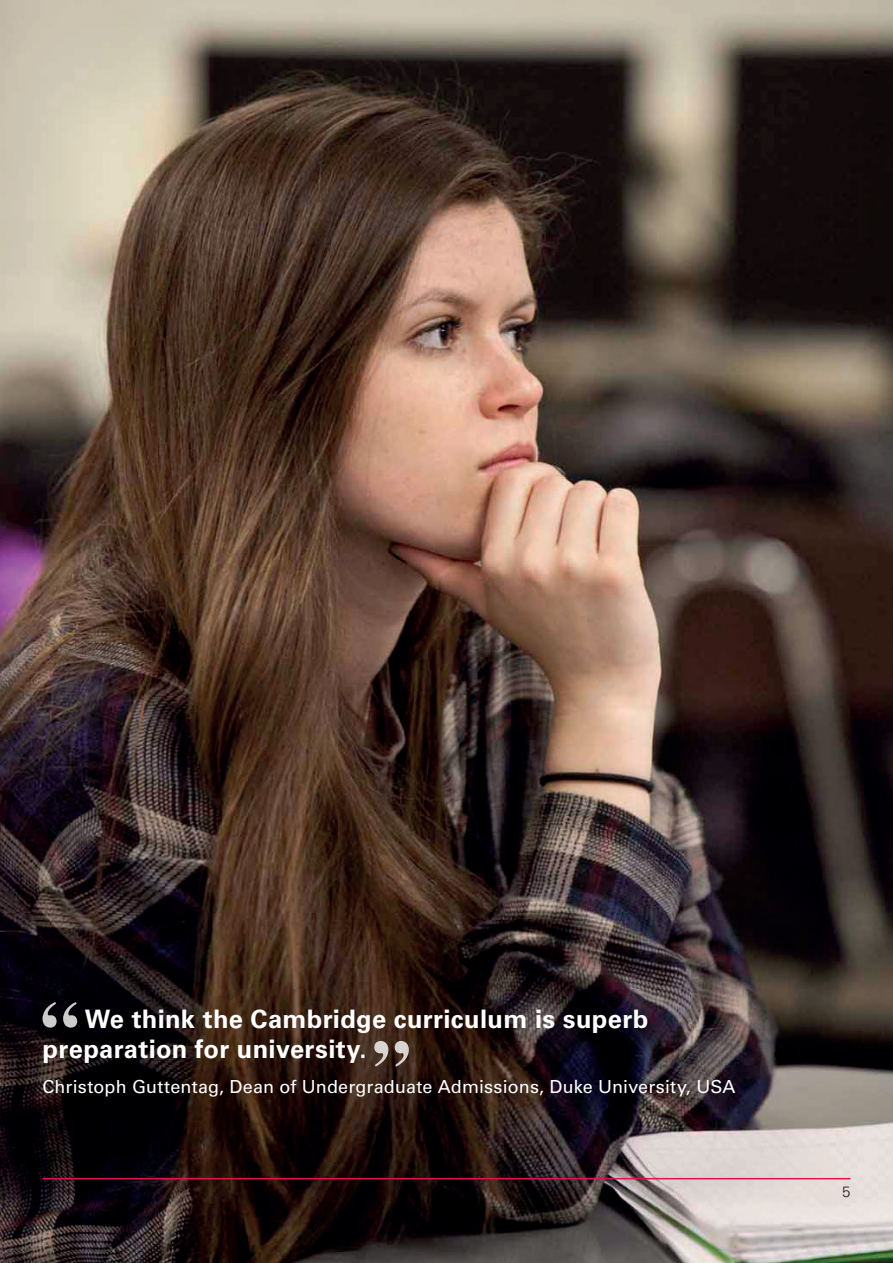
<style>
.page{position:relative;width:893px;height:1263px;background:#fff}
.page>*{position:absolute;margin:0;border:0;box-sizing:border-box;transform-origin:0 0}
.t1{font:700 25.5px/30px "Univers LT Std";letter-spacing:.01em;color:#fff}
.t2{font:18px "Univers LT Std";letter-spacing:.01em;color:#fff}
.t3{font:300 15px "Univers LT Std";color:#231f20}
</style>
<div class="page">
<img style="left:0;top:0;width:893px;height:1263px">
<hr style="left:43px;top:1178px;width:807px;height:1px;background:#e2104f">
<svg style="left:43px;top:1002px;width:34px;height:26px"></svg>
<svg style="left:374px;top:1041px;width:35px;height:26px"></svg>
<h1 class="t1" style="left:43px;top:1004px;width:607px;text-indent:42px">We think the Cambridge curriculum is superb preparation for university.</h1>
<p class="t2" style="left:43px;top:1076px;width:694px">Christoph Guttentag, Dean of Undergraduate Admissions, Duke University, USA</p>
<p class="t3" style="left:842px;top:1183px;width:10px">5</p>
</div>
